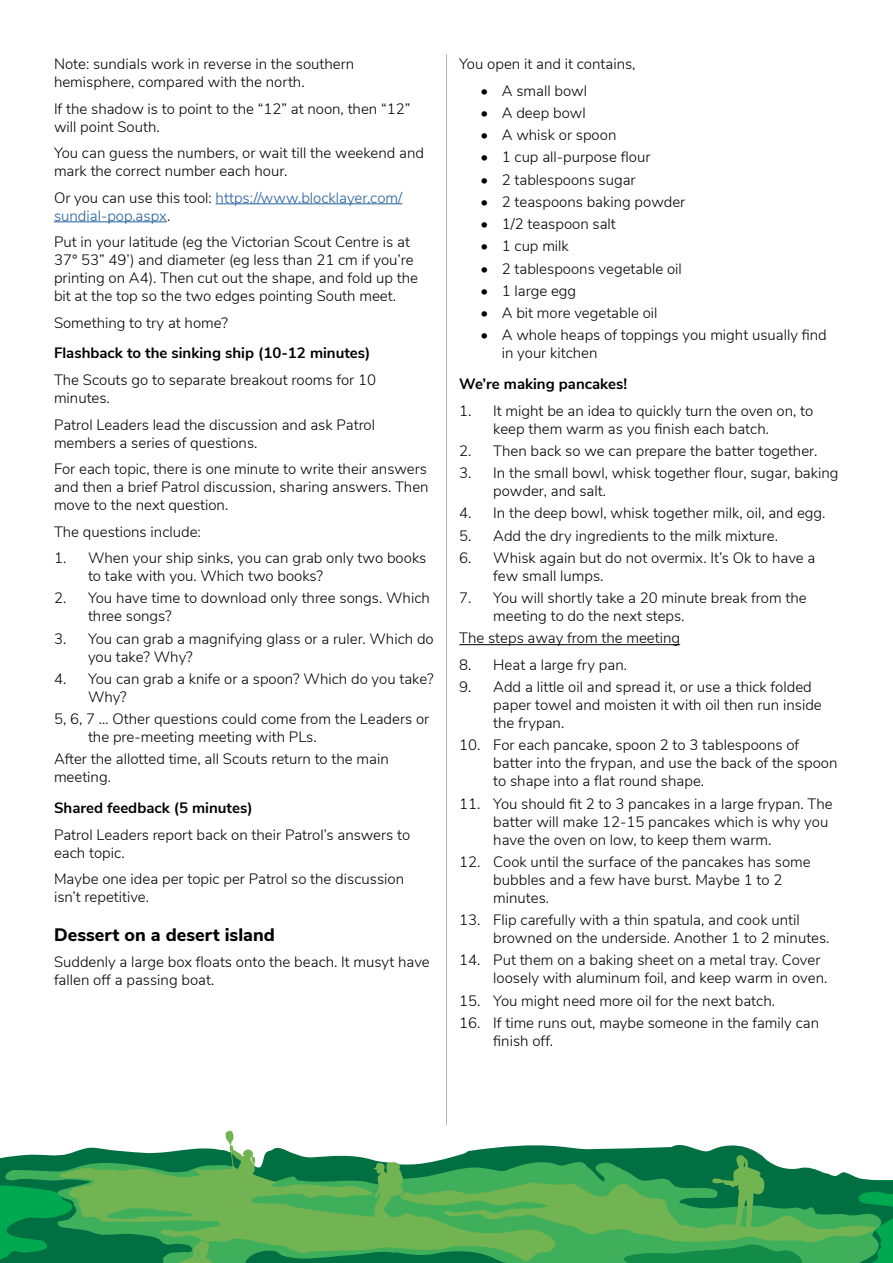
<style>
.page{position:relative;width:893px;height:1263px;background:#fff}
.page>*{position:absolute;margin:0;border:0;box-sizing:border-box;transform-origin:0 0}
.t1{font:800 18px "Nunito Sans";color:#000}
.t2{font:300 15px/18px "Nunito Sans";color:#000}
.t3{font:700 15px "Nunito Sans";color:#000}
.t4{font:300 15px/18px "Nunito Sans";color:#215e9e}
.s1{color:#000}
</style>
<div class="page">
<svg style="left:0;top:1145px;width:893px;height:118px"></svg>
<svg style="left:0;top:1160px;width:892px;height:103px;background:#0b8c4d"></svg>
<svg style="left:59px;top:1166px;width:314px;height:96px;background:#4aa250"></svg>
<svg style="left:191px;top:1131px;width:85px;height:63px"></svg>
<svg style="left:373px;top:1155px;width:507px;height:108px;background:#46a358"></svg>
<svg style="left:171px;top:1240px;width:71px;height:23px;background:#45a957"></svg>
<hr style="left:216px;top:203px;width:186px;height:1px;background:#215e9e">
<hr style="left:54px;top:221px;width:113px;height:1px;background:#215e9e">
<hr style="left:459px;top:644px;width:221px;height:1px;background:#000">
<hr style="left:446px;top:54px;width:1px;height:1071px;background:#000">
<p class="t2" style="left:54px;top:54px;width:302px">Note: sundials work in reverse in the southern hemisphere, compared with the north.</p>
<p class="t2" style="left:54px;top:99px;width:358px">If the shadow is to point to the “12” at noon, then “12” will point South.</p>
<p class="t2" style="left:54px;top:143px;width:372px">You can guess the numbers, or wait till the weekend and mark the correct number each hour.</p>
<p class="t4" style="left:54px;top:188px;width:350px"><span class="s1">Or you can use this tool:</span> https://www.blocklayer.com/ sundial-pop.aspx<span class="s1">.</span></p>
<p class="t2" style="left:54px;top:232px;width:365px">Put in your latitude (eg the Victorian Scout Centre is at 37° 53” 49’) and diameter (eg less than 21 cm if you’re printing on A4). Then cut out the shape, and fold up the bit at the top so the two edges pointing South meet.</p>
<p class="t2" style="left:54px;top:313px;width:176px">Something to try at home?</p>
<p class="t3" style="left:54px;top:342px;width:318px">Flashback to the sinking ship (10-12 minutes)</p>
<p class="t2" style="left:54px;top:370px;width:324px">The Scouts go to separate breakout rooms for 10 minutes.</p>
<p class="t2" style="left:54px;top:414px;width:323px">Patrol Leaders lead the discussion and ask Patrol members a series of questions.</p>
<p class="t2" style="left:54px;top:459px;width:376px;text-align:justify">For each topic, there is one minute to write their answers and then a brief Patrol discussion, sharing answers. Then move to the next question.</p>
<p class="t2" style="left:54px;top:521px;width:148px">The questions include:</p>
<p class="t2" style="left:88px;top:548px;width:340px;text-indent:-34px">1. When your ship sinks, you can grab only two books to take with you. Which two books?</p>
<p class="t2" style="left:88px;top:588px;width:343px;text-indent:-34px">2. You have time to download only three songs. Which three songs?</p>
<p class="t2" style="left:88px;top:628px;width:347px;text-indent:-34px">3. You can grab a magnifying glass or a ruler. Which do you take? Why?</p>
<p class="t2" style="left:88px;top:669px;width:347px;text-indent:-34px">4. You can grab a knife or a spoon? Which do you take?<br>Why?</p>
<p class="t2" style="left:88px;top:709px;width:343px;text-indent:-34px">5, 6, 7 … Other questions could come from the Leaders or the pre-meeting meeting with PLs.</p>
<p class="t2" style="left:54px;top:749px;width:336px">After the allotted time, all Scouts return to the main meeting.</p>
<p class="t3" style="left:54px;top:797px;width:200px">Shared feedback (5 minutes)</p>
<p class="t2" style="left:54px;top:824px;width:358px">Patrol Leaders report back on their Patrol’s answers to each topic.</p>
<p class="t2" style="left:54px;top:869px;width:352px">Maybe one idea per topic per Patrol so the discussion isn’t repetitive.</p>
<p class="t1" style="left:54px;top:921px;width:222px">Dessert on a desert island</p>
<p class="t2" style="left:54px;top:952px;width:377px">Suddenly a large box floats onto the beach. It musyt have fallen off a passing boat.</p>
<p class="t2" style="left:459px;top:54px;width:178px">You open it and it contains,</p>
<p class="t2" style="left:480px;top:81px;width:108px">• A small bowl</p>
<p class="t2" style="left:480px;top:103px;width:107px">• A deep bowl</p>
<p class="t2" style="left:480px;top:125px;width:137px">• A whisk or spoon</p>
<p class="t2" style="left:480px;top:147px;width:171px">• 1 cup all-purpose flour</p>
<p class="t2" style="left:480px;top:170px;width:157px">• 2 tablespoons sugar</p>
<p class="t2" style="left:480px;top:192px;width:206px">• 2 teaspoons baking powder</p>
<p class="t2" style="left:480px;top:214px;width:137px">• 1/2 teaspoon salt</p>
<p class="t2" style="left:480px;top:236px;width:90px">• 1 cup milk</p>
<p class="t2" style="left:480px;top:258px;width:203px">• 2 tablespoons vegetable oil</p>
<p class="t2" style="left:480px;top:281px;width:97px">• 1 large egg</p>
<p class="t2" style="left:480px;top:303px;width:179px">• A bit more vegetable oil</p>
<p class="t2" style="left:502px;top:325px;width:327px;text-indent:-21px">• A whole heaps of toppings you might usually find in your kitchen</p>
<p class="t3" style="left:459px;top:373px;width:169px">We’re making pancakes!</p>
<p class="t2" style="left:493px;top:400px;width:322px;text-indent:-34px">1. It might be an idea to quickly turn the oven on, to keep them warm as you finish each batch.</p>
<p class="t2" style="left:459px;top:441px;width:360px">2. Then back so we can prepare the batter together.</p>
<p class="t2" style="left:493px;top:463px;width:347px;text-indent:-34px">3. In the small bowl, whisk together flour, sugar, baking powder, and salt.</p>
<p class="t2" style="left:459px;top:503px;width:368px">4. In the deep bowl, whisk together milk, oil, and egg.</p>
<p class="t2" style="left:459px;top:525px;width:320px">5. Add the dry ingredients to the milk mixture.</p>
<p class="t2" style="left:493px;top:548px;width:324px;text-indent:-34px">6. Whisk again but do not overmix. It’s Ok to have a few small lumps.</p>
<p class="t2" style="left:493px;top:588px;width:315px;text-indent:-34px">7. You will shortly take a 20 minute break from the meeting to do the next steps.</p>
<p class="t2" style="left:459px;top:628px;width:222px">The steps away from the meeting</p>
<p class="t2" style="left:459px;top:655px;width:169px">8. Heat a large fry pan.</p>
<p class="t2" style="left:493px;top:677px;width:330px;text-indent:-34px">9. Add a little oil and spread it, or use a thick folded paper towel and moisten it with oil then run inside the frypan.</p>
<p class="t2" style="left:493px;top:735px;width:346px;text-indent:-34px">10. For each pancake, spoon 2 to 3 tablespoons of batter into the frypan, and use the back of the spoon to shape into a flat round shape.</p>
<p class="t2" style="left:493px;top:793px;width:341px;text-indent:-34px">11. You should fit 2 to 3 pancakes in a large frypan. The batter will make 12-15 pancakes which is why you have the oven on low, to keep them warm.</p>
<p class="t2" style="left:493px;top:852px;width:319px;text-indent:-34px">12. Cook until the surface of the pancakes has some bubbles and a few have burst. Maybe 1 to 2 minutes.</p>
<p class="t2" style="left:493px;top:910px;width:338px;text-indent:-34px">13. Flip carefully with a thin spatula, and cook until browned on the underside. Another 1 to 2 minutes.</p>
<p class="t2" style="left:493px;top:950px;width:336px;text-indent:-34px">14. Put them on a baking sheet on a metal tray. Cover loosely with aluminum foil, and keep warm in oven.</p>
<p class="t2" style="left:459px;top:990px;width:317px">15. You might need more oil for the next batch.</p>
<p class="t2" style="left:493px;top:1013px;width:327px;text-indent:-34px">16. If time runs out, maybe someone in the family can finish off.</p>
</div>
